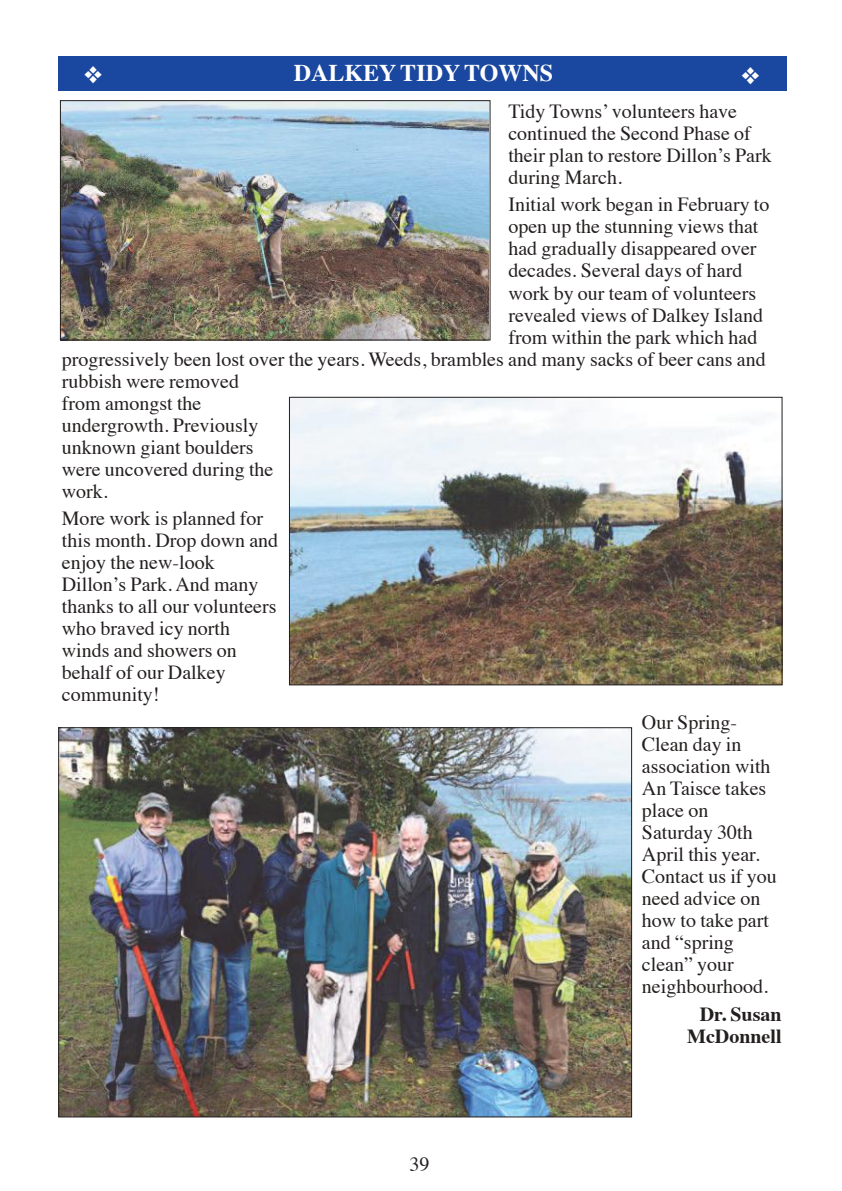
<style>
.page{position:relative;width:842px;height:1191px;background:#fff}
.page>*{position:absolute;margin:0;border:0;box-sizing:border-box;transform-origin:0 0}
.t1{font:700 24px "Times";color:#fff}
.t2{font:20px/22px "Times";color:#241f1f}
.t3{font:700 20px/22px "Times";color:#241f1f;text-align:right}
</style>
<div class="page">
<div style="left:58px;top:57px;width:729px;height:34px;background:#1a479f"></div>
<img style="left:291px;top:399px;width:489px;height:284px">
<div style="left:289px;top:397px;width:493px;height:288px;border:1px solid #241f1f"></div>
<img style="left:62px;top:102px;width:426px;height:236px">
<div style="left:60px;top:100px;width:430px;height:240px;border:1px solid #241f1f"></div>
<img style="left:60px;top:729px;width:570px;height:386px">
<p class="t1" style="left:294px;top:63px;width:261px">dalkey tidy towns</p>
<p class="t2" style="left:508px;top:102px;width:265px">Tidy Towns’ volunteers have continued the Second Phase of their plan to restore Dillon’s Park during March.</p>
<p class="t2" style="left:508px;top:195px;width:263px">Initial work began in February to</p>
<p class="t2" style="left:508px;top:217px;width:252px">open up the stunning views that</p>
<p class="t2" style="left:508px;top:239px;width:250px">had gradually disappeared over</p>
<p class="t2" style="left:508px;top:261px;width:236px">decades. Several days of hard</p>
<p class="t2" style="left:508px;top:283px;width:249px">work by our team of volunteers</p>
<p class="t2" style="left:508px;top:305px;width:256px">revealed views of Dalkey Island</p>
<p class="t2" style="left:508px;top:327px;width:250px">from within the park which had</p>
<p class="t2" style="left:62px;top:349px;width:705px">progressively been lost over the years. Weeds, brambles and many sacks of beer cans and</p>
<p class="t2" style="left:62px;top:371px;width:179px">rubbish were removed</p>
<p class="t2" style="left:62px;top:393px;width:141px">from amongst the</p>
<p class="t2" style="left:62px;top:415px;width:198px">undergrowth. Previously</p>
<p class="t2" style="left:62px;top:437px;width:193px">unknown giant boulders</p>
<p class="t2" style="left:62px;top:459px;width:213px">were uncovered during the</p>
<p class="t2" style="left:62px;top:481px;width:48px">work.</p>
<p class="t2" style="left:62px;top:509px;width:218px">More work is planned for this month. Drop down and enjoy the new-look<br>Dillon’s Park. And many thanks to all our volunteers who braved icy north winds and showers on behalf of our Dalkey community!</p>
<p class="t2" style="left:642px;top:713px;width:136px">Our Spring-<br>Clean day in association with<br>An Taisce takes place on<br>Saturday 30th<br>April this year.<br>Contact us if you need advice on how to take part and “spring clean” your neighbourhood.</p>
<p class="t3" style="left:687px;top:1004px;width:96px">dr. susan<br>Mcdonnell</p>
<p class="t2" style="left:410px;top:1155px;width:21px">39</p>
</div>
